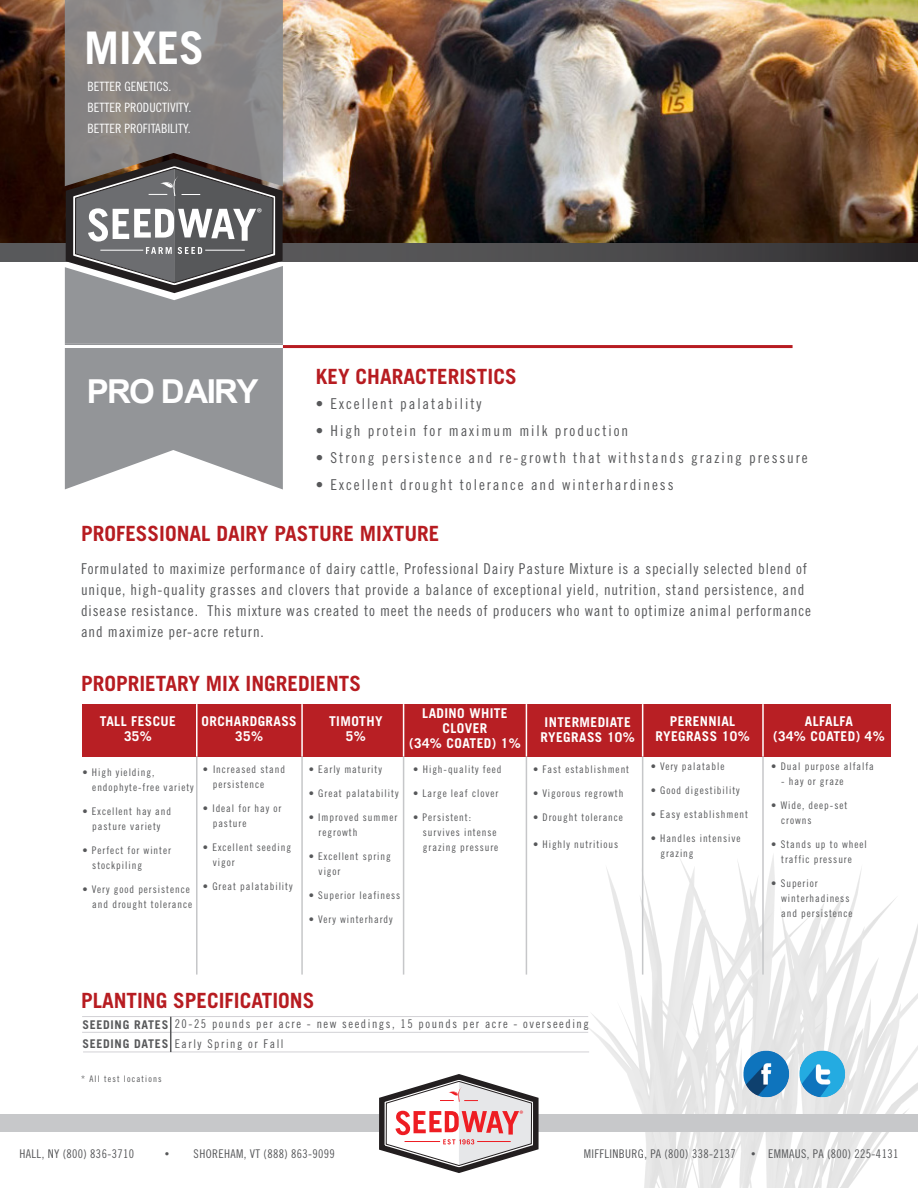
<style>
.page{position:relative;width:918px;height:1188px;background:#fff}
.page>*{position:absolute;margin:0;border:0;box-sizing:border-box;transform-origin:0 0}
.t1{font:700 45px "Trade Gothic";color:#fff}
.t2{font:700 33px "Arial";letter-spacing:-.05em;color:#fff}
.t3{font:700 21px "Trade Gothic";color:#b71c21}
.t4{font:15px/21px "Trade Gothic Cond Eighteen";letter-spacing:.06em;color:#57585a}
.t5{font:15px "Trade Gothic Cond Eighteen";letter-spacing:.13em;color:#57585a}
.t6{font:700 13.5px "Trade Gothic";letter-spacing:.03em;color:#fff}
.t7{font:12.9px "Trade Gothic Cond Eighteen";color:#fff}
.t8{font:12.75px "Myriad Pro";color:#fff}
.t9{font:12px "Trade Gothic Cond Eighteen";letter-spacing:.03em;color:#57585a}
.t10{font:12px "Trade Gothic Cond Eighteen";letter-spacing:.13em;color:#57585a}
.t11{font:700 12px "Trade Gothic";letter-spacing:.06em;color:#57585a}
.t12{font:10.5px "Trade Gothic Cond Eighteen";letter-spacing:.09em;color:#57585a}
.t13{font:9.45px "Myriad Pro";color:#ee1d23}
.t14{font:9px "Trade Gothic Cond Eighteen";letter-spacing:.13em;color:#57585a}
.s1{font-size:9px}
</style>
<div class="page">
<img style="left:555px;top:805px;width:363px;height:383px">
<img style="left:0;top:0;width:918px;height:244px">
<svg style="left:0;top:244px;width:918px;height:18px;background:#49484a"></svg>
<svg style="left:60px;top:0;width:223px;height:490px;background:#8e8d8e"></svg>
<img style="left:740px;top:1048px;width:110px;height:58px">
<div style="left:0;top:1114px;width:918px;height:18px;background:#c7c8ca"></div>
<svg style="left:379px;top:1074px;width:160px;height:99px"></svg>
<hr style="left:283px;top:345px;width:510px;height:3px;background:#b71c21">
<hr style="left:82px;top:1032px;width:506px;height:1px;background:#d2d1d5">
<hr style="left:83px;top:1052px;width:506px;height:1px;background:#d2d1d5">
<hr style="left:82px;top:1016px;width:506px;height:1px;background:#d2d1d5">
<hr style="left:170px;top:1017px;width:1px;height:35px;background:#57585a">
<div style="left:82px;top:704px;width:212px;height:52px;background:#b81f24"></div>
<div style="left:293px;top:704px;width:597px;height:52px;background:#b81f24"></div>
<hr style="left:301px;top:756px;width:2px;height:219px;background:#c6c7c9">
<hr style="left:301px;top:704px;width:2px;height:52px;background:#fff">
<hr style="left:196px;top:704px;width:2px;height:52px;background:#fff">
<hr style="left:403px;top:704px;width:1px;height:52px;background:#fff">
<hr style="left:526px;top:704px;width:1px;height:52px;background:#fff">
<hr style="left:642px;top:704px;width:1px;height:52px;background:#fff">
<hr style="left:762px;top:704px;width:2px;height:52px;background:#fff">
<hr style="left:196px;top:756px;width:2px;height:219px;background:#c6c7c9">
<hr style="left:403px;top:756px;width:1px;height:219px;background:#c6c7c9">
<hr style="left:526px;top:756px;width:1px;height:219px;background:#c6c7c9">
<hr style="left:642px;top:756px;width:1px;height:219px;background:#c6c7c9">
<hr style="left:762px;top:756px;width:2px;height:219px;background:#c6c7c9">
<p class="t1" style="left:84px;top:21px;width:122px">MIXES</p>
<p class="t7" style="left:87px;top:79px;width:86px">BETTER GENETICS.</p>
<p class="t7" style="left:87px;top:100px;width:105px">BETTER PRODUCTIVITY.</p>
<p class="t7" style="left:87px;top:121px;width:105px">BETTER PROFITABILITY.</p>
<p class="t8" style="left:257px;top:205px;width:7px">®</p>
<p class="t2" style="left:87px;top:368px;width:173px">PRO DAIRY</p>
<p class="t3" style="left:316px;top:364px;width:202px">KEY CHARACTERISTICS</p>
<p class="t5" style="left:316px;top:395px;width:167px">• Excellent palatability</p>
<p class="t5" style="left:316px;top:422px;width:314px">• High protein for maximum milk production</p>
<p class="t5" style="left:316px;top:449px;width:493px">• Strong persistence and re-growth that withstands grazing pressure</p>
<p class="t5" style="left:316px;top:476px;width:359px">• Excellent drought tolerance and winterhardiness</p>
<p class="t3" style="left:81px;top:521px;width:360px">PROFESSIONAL DAIRY PASTURE MIXTURE</p>
<p class="t4" style="left:81px;top:558px;width:732px">Formulated to maximize performance of dairy cattle, Professional Dairy Pasture Mixture is a specially selected blend of unique, high-quality grasses and clovers that provide a balance of exceptional yield, nutrition, stand persistence, and disease resistance. This mixture was created to meet the needs of producers who want to optimize animal performance and maximize per-acre return.</p>
<p class="t3" style="left:81px;top:670px;width:282px">PROPRIETARY MIX INGREDIENTS</p>
<p class="t6" style="left:100px;top:713px;width:78px">TALL FESCUE</p>
<p class="t6" style="left:124px;top:728px;width:29px">35%</p>
<p class="t6" style="left:202px;top:713px;width:97px">ORCHARDGRASS</p>
<p class="t6" style="left:235px;top:728px;width:29px">35%</p>
<p class="t6" style="left:329px;top:713px;width:55px">TIMOTHY</p>
<p class="t6" style="left:346px;top:728px;width:21px">5%</p>
<p class="t6" style="left:422px;top:705px;width:87px">LADINO WHITE</p>
<p class="t6" style="left:443px;top:720px;width:46px">CLOVER</p>
<p class="t6" style="left:409px;top:735px;width:113px">(34% COATED) 1%</p>
<p class="t6" style="left:545px;top:713px;width:88px">INTERMEDIATE</p>
<p class="t6" style="left:541px;top:728px;width:96px">RYEGRASS 10%</p>
<p class="t6" style="left:670px;top:713px;width:67px">PERENNIAL</p>
<p class="t6" style="left:655px;top:728px;width:96px">RYEGRASS 10%</p>
<p class="t6" style="left:805px;top:713px;width:49px">ALFALFA</p>
<p class="t6" style="left:773px;top:728px;width:113px">(34% COATED) 4%</p>
<p class="t12" style="left:82px;top:766px;width:73px">• High yielding,</p>
<p class="t12" style="left:92px;top:781px;width:103px">endophyte-free variety</p>
<p class="t12" style="left:82px;top:805px;width:90px">• Excellent hay and</p>
<p class="t12" style="left:92px;top:820px;width:70px">pasture variety</p>
<p class="t12" style="left:82px;top:844px;width:90px">• Perfect for winter</p>
<p class="t12" style="left:92px;top:859px;width:51px">stockpiling</p>
<p class="t12" style="left:82px;top:883px;width:109px">• Very good persistence</p>
<p class="t12" style="left:92px;top:898px;width:101px">and drought tolerance</p>
<p class="t12" style="left:203px;top:763px;width:84px">• Increased stand</p>
<p class="t12" style="left:213px;top:778px;width:53px">persistence</p>
<p class="t12" style="left:203px;top:802px;width:80px">• Ideal for hay or</p>
<p class="t12" style="left:213px;top:817px;width:35px">pasture</p>
<p class="t12" style="left:203px;top:841px;width:90px">• Excellent seeding</p>
<p class="t12" style="left:213px;top:856px;width:23px">vigor</p>
<p class="t12" style="left:203px;top:880px;width:91px">• Great palatability</p>
<p class="t12" style="left:309px;top:763px;width:75px">• Early maturity</p>
<p class="t12" style="left:309px;top:787px;width:91px">• Great palatability</p>
<p class="t12" style="left:309px;top:811px;width:90px">• Improved summer</p>
<p class="t12" style="left:319px;top:826px;width:40px">regrowth</p>
<p class="t12" style="left:309px;top:850px;width:83px">• Excellent spring</p>
<p class="t12" style="left:319px;top:865px;width:23px">vigor</p>
<p class="t12" style="left:309px;top:889px;width:93px">• Superior leafiness</p>
<p class="t12" style="left:309px;top:913px;width:85px">• Very winterhardy</p>
<p class="t12" style="left:413px;top:763px;width:90px">• High-quality feed</p>
<p class="t12" style="left:413px;top:787px;width:87px">• Large leaf clover</p>
<p class="t12" style="left:413px;top:811px;width:60px">• Persistent:</p>
<p class="t12" style="left:423px;top:826px;width:75px">survives intense</p>
<p class="t12" style="left:423px;top:841px;width:77px">grazing pressure</p>
<p class="t12" style="left:533px;top:763px;width:98px">• Fast establishment</p>
<p class="t12" style="left:533px;top:787px;width:92px">• Vigorous regrowth</p>
<p class="t12" style="left:533px;top:811px;width:91px">• Drought tolerance</p>
<p class="t12" style="left:533px;top:838px;width:87px">• Highly nutritious</p>
<p class="t12" style="left:651px;top:760px;width:75px">• Very palatable</p>
<p class="t12" style="left:651px;top:784px;width:91px">• Good digestibility</p>
<p class="t12" style="left:651px;top:808px;width:99px">• Easy establishment</p>
<p class="t12" style="left:651px;top:832px;width:91px">• Handles intensive</p>
<p class="t12" style="left:661px;top:847px;width:35px">grazing</p>
<p class="t12" style="left:771px;top:760px;width:104px">• Dual purpose alfalfa</p>
<p class="t12" style="left:781px;top:775px;width:64px">- hay or graze</p>
<p class="t12" style="left:771px;top:799px;width:77px">• Wide, deep-set</p>
<p class="t12" style="left:781px;top:814px;width:32px">crowns</p>
<p class="t12" style="left:771px;top:838px;width:97px">• Stands up to wheel</p>
<p class="t12" style="left:781px;top:853px;width:72px">traffic pressure</p>
<p class="t12" style="left:771px;top:877px;width:48px">• Superior</p>
<p class="t12" style="left:781px;top:892px;width:70px">winterhadiness</p>
<p class="t12" style="left:781px;top:907px;width:73px">and persistence</p>
<p class="t3" style="left:81px;top:987px;width:235px">PLANTING SPECIFICATIONS</p>
<p class="t10" style="left:175px;top:1017px;width:416px">20-25 pounds per acre - new seedings, 15 pounds per acre - overseeding</p>
<p class="t10" style="left:175px;top:1036px;width:110px">Early Spring or Fall</p>
<p class="t11" style="left:82px;top:1017px;width:88px">SEEDING RATES</p>
<p class="t11" style="left:82px;top:1037px;width:88px">SEEDING DATES</p>
<p class="t14" style="left:81px;top:1074px;width:82px">* All test locations</p>
<p class="t13" style="left:519px;top:1108px;width:5px">®</p>
<p class="t9" style="left:20px;top:1147px;width:116px">HALL, NY (800) 836-3710</p>
<p class="t9" style="left:165px;top:1147px;width:172px"><span class="s1">•</span> SHOREHAM, VT (888) 863-9099</p>
<p class="t9" style="left:584px;top:1147px;width:154px">MIFFLINBURG, PA (800) 338-2137</p>
<p class="t9" style="left:751px;top:1147px;width:149px"><span class="s1">•</span> EMMAUS, PA (800) 225-4131</p>
</div>
